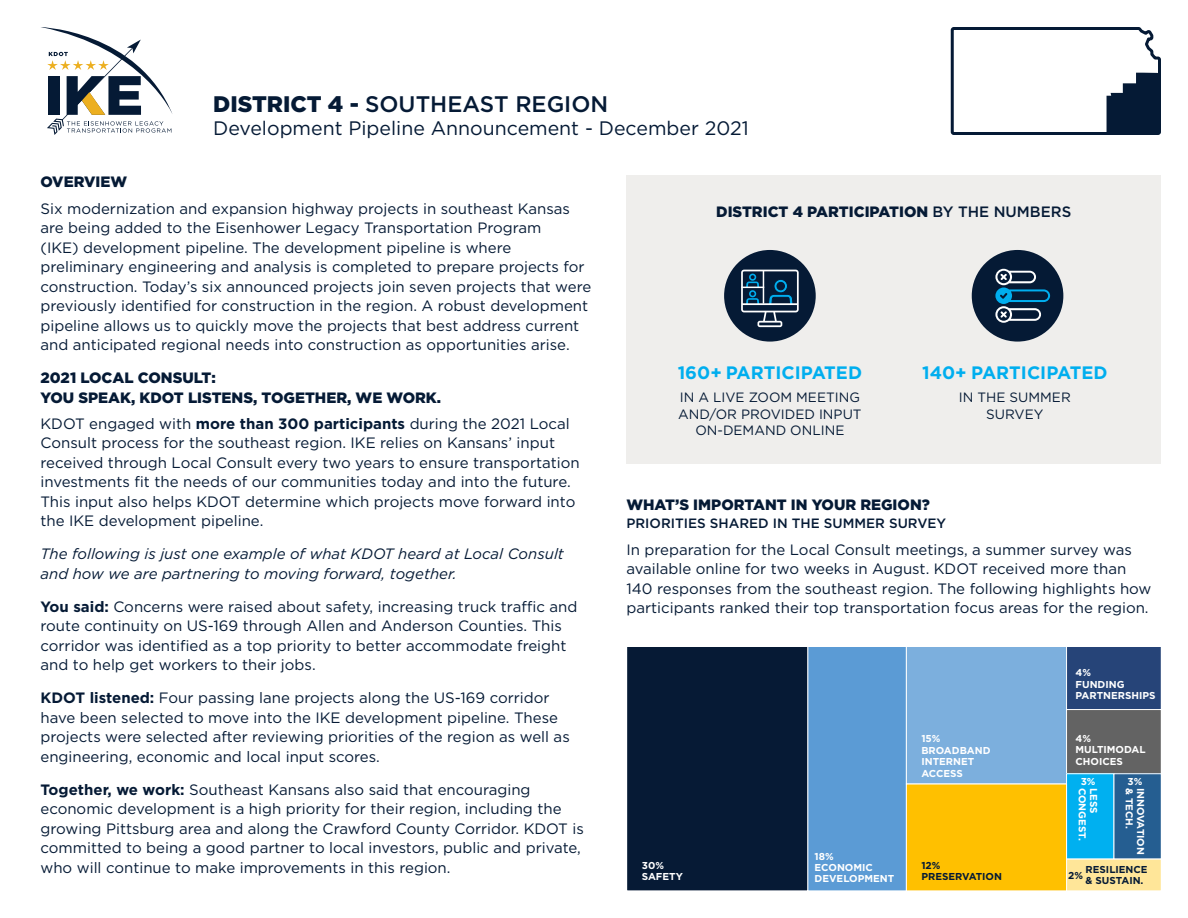
<style>
.page{position:relative;width:1188px;height:918px;background:#fff}
.page>*{position:absolute;margin:0;border:0;box-sizing:border-box;transform-origin:0 0}
.t1{font:500 22.5px "Gotham";color:#051a35}
.t2{font:19.5px "Gotham";color:#051a35}
.t3{font:700 18px "Gotham";color:#00aeef}
.t4{font:15px/19.5px "Gotham";color:#051a35}
.t5{font:900 15px/19.5px "Gotham";color:#051a35}
.t6{font:italic 15px/19.5px "Gotham";color:#051a35}
.t7{font:13.5px/16.5px "Gotham";color:#051a35;text-align:center}
.t8{font:500 13.5px "Gotham";color:#051a35}
.t9{font:700 10.05px/11.4px "Gotham";color:#fff}
.t10{font:700 10.05px/11.4px "Gotham";color:#051a35}
.s1{font-weight:900}
.s2{font-weight:700}
.s3{font-weight:500}
</style>
<div class="page">
<svg style="left:808px;top:647px;width:353px;height:244px;background:#659bce"></svg>
<div style="left:1067px;top:710px;width:94px;height:64px;background:#636363"></div>
<div style="left:1066px;top:709px;width:95px;height:65px;border:1px solid #fff"></div>
<div style="left:1114px;top:774px;width:47px;height:85px;background:#255e91"></div>
<div style="left:627px;top:647px;width:181px;height:244px;background:#061a35"></div>
<div style="left:1067px;top:774px;width:47px;height:85px;background:#00b0f0"></div>
<div style="left:1067px;top:859px;width:94px;height:32px;background:#ffe699"></div>
<div style="left:1066px;top:859px;width:95px;height:32px;border:1px solid #fff"></div>
<div style="left:906px;top:784px;width:161px;height:107px;background:#ffc000"></div>
<div style="left:906px;top:784px;width:161px;height:107px;border:1px solid #fff"></div>
<svg style="left:41px;top:27px;width:132px;height:108px"></svg>
<svg style="left:950px;top:27px;width:211px;height:108px"></svg>
<div style="left:626px;top:176px;width:535px;height:288px;background:#efeeec"></div>
<div style="left:724px;top:250px;width:92px;height:92px;background:#051a35;border-radius:50%"></div>
<svg style="left:741px;top:270px;width:58px;height:57px"></svg>
<div style="left:972px;top:250px;width:91px;height:92px;background:#051a35;border-radius:50%"></div>
<svg style="left:995px;top:269px;width:55px;height:54px"></svg>
<h1 class="t1" style="left:213px;top:89px;width:397px"><span class="s1">DISTRICT 4 -</span> SOUTHEAST REGION</h1>
<h2 class="t2" style="left:213px;top:116px;width:537px">Development Pipeline Announcement - December 2021</h2>
<p class="t5" style="left:40px;top:172px;width:88px">OVERVIEW</p>
<p class="t4" style="left:40px;top:198px;width:552px">Six modernization and expansion highway projects in southeast Kansas are being added to the Eisenhower Legacy Transportation Program<br>(IKE) development pipeline. The development pipeline is where preliminary engineering and analysis is completed to prepare projects for construction. Today’s six announced projects join seven projects that were previously identified for construction in the region. A robust development pipeline allows us to quickly move the projects that best address current and anticipated regional needs into construction as opportunities arise.</p>
<p class="t5" style="left:40px;top:368px;width:402px">2021 LOCAL CONSULT:<br>YOU SPEAK, KDOT LISTENS, TOGETHER, WE WORK.</p>
<p class="t4" style="left:40px;top:414px;width:541px">KDOT engaged with <span class="s2">more than 300 participants</span> during the 2021 Local Consult process for the southeast region. IKE relies on Kansans’ input received through Local Consult every two years to ensure transportation investments fit the needs of our communities today and into the future.<br>This input also helps KDOT determine which projects move forward into the IKE development pipeline.</p>
<p class="t6" style="left:40px;top:544px;width:525px">The following is just one example of what KDOT heard at Local Consult and how we are partnering to moving forward, together.</p>
<p class="t4" style="left:40px;top:597px;width:538px"><span class="s2">You said:</span> Concerns were raised about safety, increasing truck traffic and route continuity on US-169 through Allen and Anderson Counties. This corridor was identified as a top priority to better accommodate freight and to help get workers to their jobs.</p>
<p class="t4" style="left:40px;top:688px;width:531px"><span class="s2">KDOT listened:</span> Four passing lane projects along the US-169 corridor have been selected to move into the IKE development pipeline. These projects were selected after reviewing priorities of the region as well as engineering, economic and local input scores.</p>
<p class="t4" style="left:40px;top:780px;width:545px"><span class="s2">Together, we work:</span> Southeast Kansans also said that encouraging economic development is a high priority for their region, including the growing Pittsburg area and along the Crawford County Corridor. KDOT is committed to being a good partner to local investors, public and private, who will continue to make improvements in this region.</p>
<p class="t5" style="left:716px;top:201px;width:357px">DISTRICT 4 PARTICIPATION <span class="s3">BY THE NUMBERS</span></p>
<p class="t3" style="left:678px;top:361px;width:186px">160+ PARTICIPATED</p>
<p class="t7" style="left:678px;top:389px;width:185px">IN A LIVE ZOOM MEETING<br>AND/OR PROVIDED INPUT<br>ON-DEMAND ONLINE</p>
<p class="t3" style="left:922px;top:361px;width:187px">140+ PARTICIPATED</p>
<p class="t7" style="left:959px;top:389px;width:113px">IN THE SUMMER<br>SURVEY</p>
<p class="t5" style="left:626px;top:495px;width:305px">WHAT’S IMPORTANT IN YOUR REGION?</p>
<p class="t8" style="left:626px;top:515px;width:321px">PRIORITIES SHARED IN THE SUMMER SURVEY</p>
<p class="t4" style="left:626px;top:539px;width:527px">In preparation for the Local Consult meetings, a summer survey was available online for two weeks in August. KDOT received more than 140 responses from the southeast region. The following highlights how participants ranked their top transportation focus areas for the region.</p>
<p class="t9" style="left:642px;top:859px;width:43px">30%<br>SAFETY</p>
<p class="t9" style="left:815px;top:850px;width:81px">18%<br>ECONOMIC<br>DEVELOPMENT</p>
<p class="t9" style="left:921px;top:733px;width:71px">15%<br>BROADBAND<br>INTERNET<br>ACCESS</p>
<p class="t9" style="left:1076px;top:667px;width:82px">4%<br>FUNDING<br>PARTNERSHIPS</p>
<p class="t9" style="left:1076px;top:732px;width:72px">4%<br>MULTIMODAL<br>CHOICES</p>
<p class="t9" style="left:1081px;top:776px;width:16px">3%</p>
<p class="t9" style="left:1100px;top:788px;width:27px;rotate:90deg">LESS</p>
<p class="t9" style="left:1088px;top:788px;width:54px;rotate:90deg">CONGEST.</p>
<p class="t9" style="left:1128px;top:776px;width:16px">3%</p>
<p class="t9" style="left:1135px;top:788px;width:43px;rotate:90deg">&amp; TECH.</p>
<p class="t9" style="left:1147px;top:788px;width:69px;rotate:90deg">INNOVATION</p>
<p class="t10" style="left:921px;top:859px;width:82px">12%<br>PRESERVATION</p>
<p class="t10" style="left:1086px;top:863px;width:64px">RESILIENCE &amp; SUSTAIN.</p>
<p class="t10" style="left:1068px;top:869px;width:16px">2%</p>
</div>
